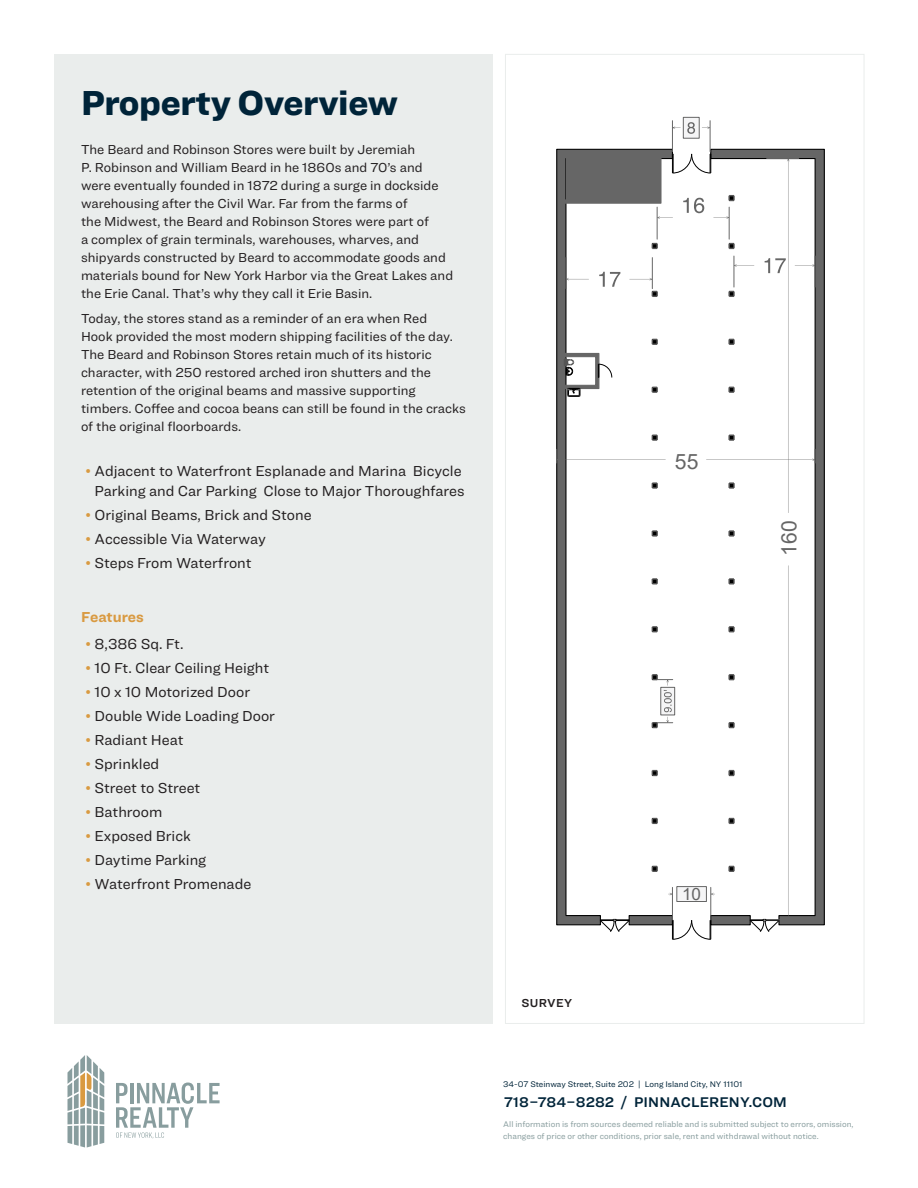
<style>
.page{position:relative;width:918px;height:1188px;background:#fff}
.page>*{position:absolute;margin:0;border:0;box-sizing:border-box;transform-origin:0 0}
.t1{font:900 36px "Ringside";letter-spacing:-.01em;color:#002439}
.t2{font:21.15px "Arial";color:#666}
.t3{font:16.95px "Arial";color:#666}
.t4{font:15px/19.5px "Ringside";color:#231f20;text-align:right}
.Features__Heading{font:700 15px "Ringside";color:#d99a41}
.t5{font:600 14.55px "Ringside";letter-spacing:.01em;color:#002439}
.Features__Body{font:13.5px/18px "Ringside";color:#231f20}
.Features__Photo_Captions{font:600 12px "Ringside";letter-spacing:.025em;color:#231f20}
.t6{font:8.4px/11.2px "Ringside";color:#889d9e}
.t7{font:8.4px "Ringside";color:#002439}
.s1{color:#d99a41}
</style>
<div class="page">
<svg style="left:116px;top:1083px;width:104px;height:56px"></svg>
<svg style="left:68px;top:1055px;width:36px;height:92px"></svg>
<div style="left:54px;top:54px;width:439px;height:970px;background:#eaedec"></div>
<svg style="left:556px;top:148px;width:269px;height:778px"></svg>
<svg style="left:728px;top:530px;width:7px;height:7px"></svg>
<svg style="left:652px;top:530px;width:6px;height:7px"></svg>
<svg style="left:728px;top:578px;width:7px;height:6px"></svg>
<svg style="left:652px;top:578px;width:6px;height:6px"></svg>
<svg style="left:728px;top:626px;width:7px;height:6px"></svg>
<svg style="left:652px;top:626px;width:6px;height:6px"></svg>
<svg style="left:728px;top:674px;width:7px;height:6px"></svg>
<svg style="left:728px;top:722px;width:7px;height:6px"></svg>
<svg style="left:728px;top:770px;width:7px;height:6px"></svg>
<svg style="left:652px;top:770px;width:6px;height:6px"></svg>
<svg style="left:728px;top:818px;width:7px;height:6px"></svg>
<svg style="left:652px;top:818px;width:6px;height:6px"></svg>
<svg style="left:728px;top:866px;width:7px;height:6px"></svg>
<svg style="left:652px;top:866px;width:6px;height:6px"></svg>
<svg style="left:599px;top:919px;width:31px;height:13px"></svg>
<svg style="left:749px;top:919px;width:31px;height:13px"></svg>
<svg style="left:787px;top:565px;width:2px;height:355px"></svg>
<hr style="left:767px;top:920px;width:32px;height:1px;background:#666">
<svg style="left:556px;top:116px;width:260px;height:397px"></svg>
<svg style="left:668px;top:748px;width:47px;height:192px"></svg>
<hr style="left:711px;top:887px;width:1px;height:33px;background:#666">
<hr style="left:672px;top:887px;width:1px;height:33px;background:#666">
<div style="left:677px;top:887px;width:29px;height:15px;background:#f5f5f6"></div>
<div style="left:677px;top:886px;width:30px;height:16px;border:1px solid #666"></div>
<div style="left:661px;top:687px;width:14px;height:28px;border:1px solid #666"></div>
<svg style="left:652px;top:674px;width:21px;height:54px"></svg>
<div style="left:669px;top:448px;width:35px;height:21px;background:#fff"></div>
<div style="left:778px;top:519px;width:20px;height:39px;background:#fff"></div>
<div style="left:672px;top:852px;width:35px;height:21px;background:#fff"></div>
<p class="t1" style="left:81px;top:76px;width:319px">Property Overview</p>
<p class="Features__Body" style="left:81px;top:141px;width:374px">The Beard and Robinson Stores were built by Jeremiah<br>P. Robinson and William Beard in he 1860s and 70’s and were eventually founded in 1872 during a surge in dockside warehousing after the Civil War. Far from the farms of<br>the Midwest, the Beard and Robinson Stores were part of<br>a complex of grain terminals, warehouses, wharves, and shipyards constructed by Beard to accommodate goods and materials bound for New York Harbor via the Great Lakes and the Erie Canal. That’s why they call it Erie Basin.</p>
<p class="Features__Body" style="left:81px;top:309px;width:386px">Today, the stores stand as a reminder of an era when Red<br>Hook provided the most modern shipping facilities of the day.<br>The Beard and Robinson Stores retain much of its historic character, with 250 restored arched iron shutters and the retention of the original beams and massive supporting timbers. Coffee and cocoa beans can still be found in the cracks of the original floorboards.</p>
<p class="t4" style="left:86px;top:461px;width:381px"><span class="s1">•</span> Adjacent to Waterfront Esplanade and Marina Bicycle<br>Parking and Car Parking Close to Major Thoroughfares</p>
<p class="t4" style="left:86px;top:505px;width:228px"><span class="s1">•</span> Original Beams, Brick and Stone</p>
<p class="t4" style="left:86px;top:529px;width:182px"><span class="s1">•</span> Accessible Via Waterway</p>
<p class="t4" style="left:86px;top:553px;width:168px"><span class="s1">•</span> Steps From Waterfront</p>
<p class="Features__Heading" style="left:81px;top:606px;width:64px">Features</p>
<p class="t4" style="left:86px;top:634px;width:100px"><span class="s1">•</span> 8,386 Sq. Ft.</p>
<p class="t4" style="left:86px;top:658px;width:185px"><span class="s1">•</span> 10 Ft. Clear Ceiling Height</p>
<p class="t4" style="left:86px;top:682px;width:166px"><span class="s1">•</span> 10 x 10 Motorized Door</p>
<p class="t4" style="left:86px;top:706px;width:191px"><span class="s1">•</span> Double Wide Loading Door</p>
<p class="t4" style="left:86px;top:730px;width:100px"><span class="s1">•</span> Radiant Heat</p>
<p class="t4" style="left:86px;top:754px;width:75px"><span class="s1">•</span> Sprinkled</p>
<p class="t4" style="left:86px;top:778px;width:116px"><span class="s1">•</span> Street to Street</p>
<p class="t4" style="left:86px;top:802px;width:78px"><span class="s1">•</span> Bathroom</p>
<p class="t4" style="left:86px;top:826px;width:107px"><span class="s1">•</span> Exposed Brick</p>
<p class="t4" style="left:86px;top:850px;width:122px"><span class="s1">•</span> Daytime Parking</p>
<p class="t4" style="left:86px;top:874px;width:167px"><span class="s1">•</span> Waterfront Promenade</p>
<p class="t2" style="left:675px;top:447px;width:25px">55</p>
<p class="t2" style="left:774px;top:556px;width:37px;rotate:-90deg">160</p>
<p class="t3" style="left:682px;top:883px;width:21px">10</p>
<p class="Features__Photo_Captions" style="left:522px;top:994px;width:52px">SURVEY</p>
<p class="t7" style="left:503px;top:1078px;width:241px">34-07 Steinway Street, Suite 202 | Long Island City, NY 11101</p>
<p class="t5" style="left:504px;top:1091px;width:284px">718–784–8282 / PINNACLERENY.COM</p>
<p class="t6" style="left:503px;top:1119px;width:352px">All information is from sources deemed reliable and is submitted subject to errors, omission, changes of price or other conditions, prior sale, rent and withdrawal without notice.</p>
</div>
